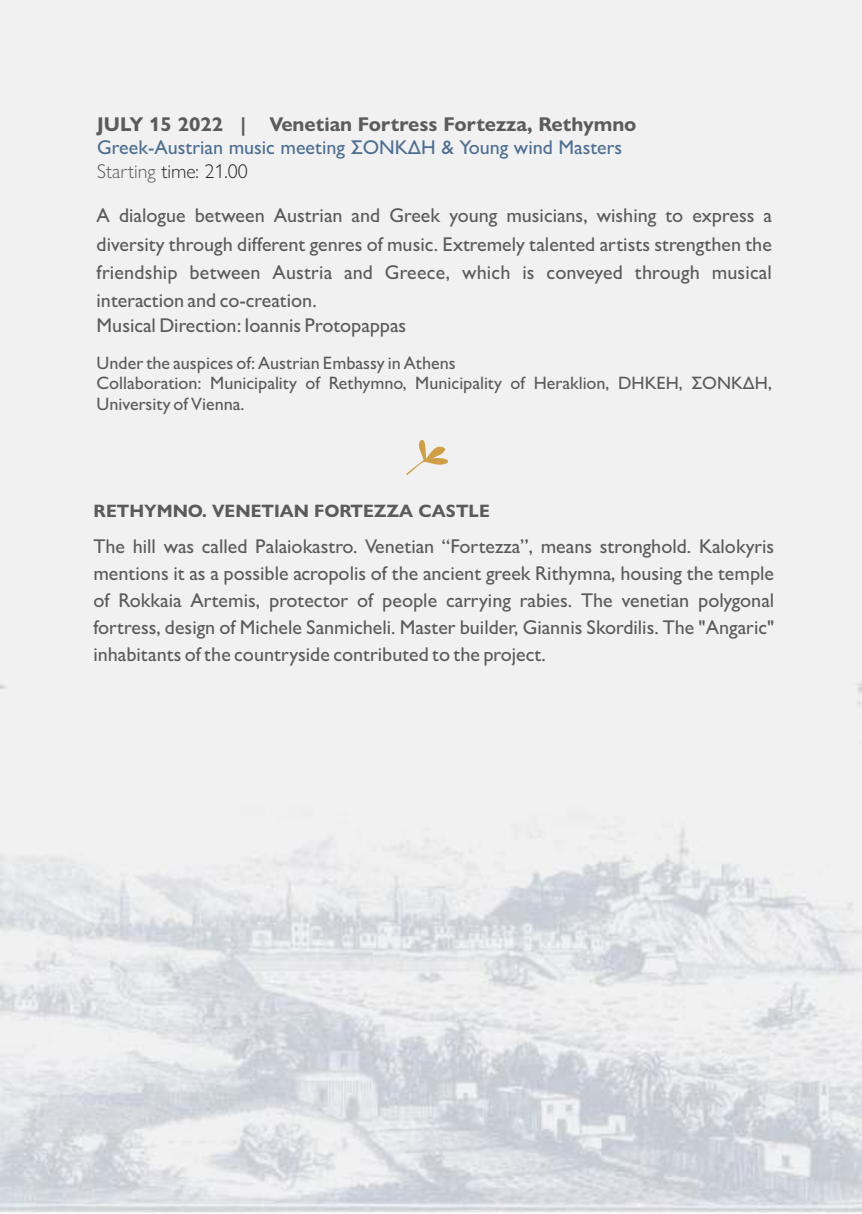
<style>
.page{position:relative;width:862px;height:1214px;background:#fff}
.page>*{position:absolute;margin:0;border:0;box-sizing:border-box;transform-origin:0 0}
.t1{font:20px/26.8px "Gill Sans Nova";color:#5b5b5b;text-align:justify}
.t2{font:20px/23.4px "Gill Sans Nova";color:#4e6e91}
.t3{font:700 20px "Gill Sans Nova";color:#5b5b5b}
.t4{font:18px/20.2px "Gill Sans Nova";color:#5b5b5b}
.t5{font:700 18px "Gill Sans Nova";color:#5b5b5b}
.s1{font-weight:300;color:#5b5b5b}
.s2{font-weight:300;color:#2b2a29}
</style>
<div class="page">
<svg style="left:406px;top:434px;width:42px;height:41px"></svg>
<p class="t3" style="left:97px;top:117px;width:541px">JULY 15 2022 | Venetian Fortress Fortezza, Rethymno</p>
<p class="t2" style="left:97px;top:138px;width:526px">Greek-Austrian music meeting ΣΟΝΚΔΗ &amp; Young wind Masters<br><span class="s1">Starting</span> <span class="s2">time: 21.00</span></p>
<p class="t1" style="left:97px;top:204px;width:677px;line-height:28.4px">A dialogue between Austrian and Greek young musicians, wishing to express a diversity through different genres of music. Extremely talented artists strengthen the friendship between Austria and Greece, which is conveyed through musical interaction and co-creation.</p>
<p class="t1" style="left:97px;top:314px;width:311px">Musical Direction: Ioannis Protopappas</p>
<p class="t4" style="left:97px;top:355px;width:677px">Under the auspices of: Austrian Embassy in Athens<br>Collaboration: Municipality of Rethymno, Municipality of Heraklion, DHKEH, ΣΟΝΚΔΗ,<br>University of Vienna.</p>
<p class="t5" style="left:93px;top:504px;width:398px">RETHYMNO. VENETIAN FORTEZZA CASTLE</p>
<p class="t1" style="left:93px;top:535px;width:682px">The hill was called Palaiokastro. Venetian “Fortezza”, means stronghold. Kalokyris mentions it as a possible acropolis of the ancient greek Rithymna, housing the temple of Rokkaia Artemis, protector of people carrying rabies. The venetian polygonal fortress, design of Michele Sanmicheli. Master builder, Giannis Skordilis. The "Angaric" inhabitants of the countryside contributed to the project.</p>
</div>
